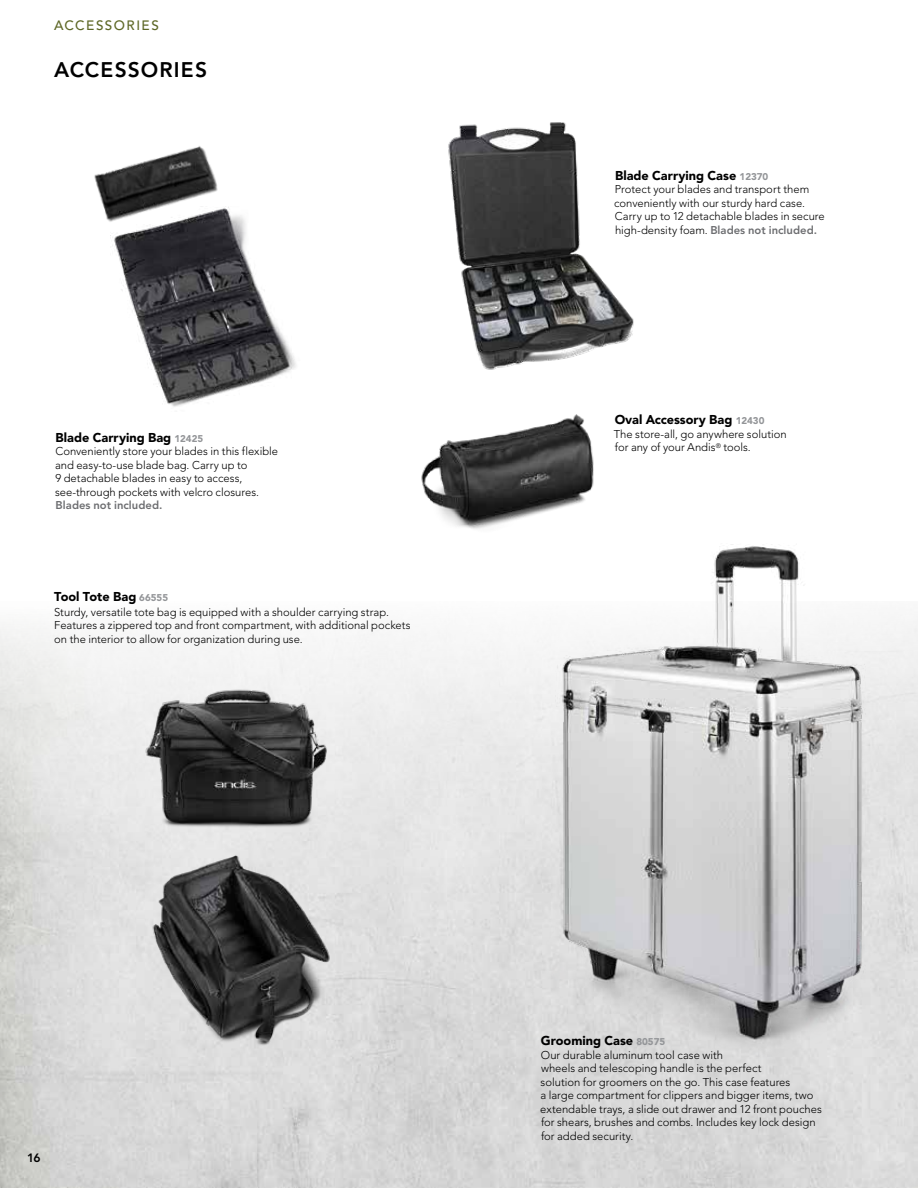
<style>
.page{position:relative;width:918px;height:1188px;background:#fff}
.page>*{position:absolute;margin:0;border:0;box-sizing:border-box;transform-origin:0 0}
.t1{font:800 21px "Avenir LT Std";letter-spacing:.055em;color:#000}
.t2{font:500 13.5px "Avenir LT Std";letter-spacing:.105em;color:#5e6827}
.t3{font:900 12.75px "Avenir LT Std";color:#000}
.t4{font:800 12px "Avenir LT Std";color:#000}
.t5{font:300 11.25px/13.5px "Avenir LT Std";color:#000}
.t6{font:800 11.25px "Avenir LT Std";letter-spacing:.005em;color:#6d6e71}
.s1{font-size:9.75px;color:#939598}
.s2{font-weight:800;color:#6d6e71}
</style>
<div class="page">
<img style="left:421px;top:414px;width:173px;height:115px">
<img style="left:530px;top:517px;width:363px;height:558px">
<img style="left:94px;top:146px;width:124px;height:76px">
<img style="left:111px;top:206px;width:185px;height:201px">
<img style="left:132px;top:842px;width:214px;height:215px">
<img style="left:127px;top:669px;width:215px;height:179px">
<img style="left:448px;top:122px;width:186px;height:248px">
<p class="t2" style="left:54px;top:18px;width:106px">ACCESSORIES</p>
<h1 class="t1" style="left:54px;top:58px;width:155px">ACCESSORIES</h1>
<p class="t3" style="left:56px;top:429px;width:149px">Blade Carrying Bag <span class="s1">12425</span></p>
<p class="t5" style="left:55px;top:445px;width:225px">Conveniently store your blades in this flexible and easy-to-use blade bag. Carry up to<br>9 detachable blades in easy to access, see-through pockets with velcro closures.</p>
<p class="t6" style="left:56px;top:499px;width:108px">Blades not included.</p>
<p class="t3" style="left:54px;top:589px;width:115px">Tool Tote Bag <span class="s1">66555</span></p>
<p class="t5" style="left:54px;top:605px;width:358px">Sturdy, versatile tote bag is equipped with a shoulder carrying strap.<br>Features a zippered top and front compartment, with additional pockets on the interior to allow for organization during use.</p>
<p class="t3" style="left:615px;top:168px;width:155px">Blade Carrying Case <span class="s1">12370</span></p>
<p class="t5" style="left:614px;top:183px;width:212px">Protect your blades and transport them conveniently with our sturdy hard case.<br>Carry up to 12 detachable blades in secure high-density foam. <span class="s2">Blades not included.</span></p>
<p class="t3" style="left:615px;top:412px;width:151px">Oval Accessory Bag <span class="s1">12430</span></p>
<p class="t5" style="left:614px;top:427px;width:174px">The store-all, go anywhere solution for any of your Andis<sup>®</sup> tools.</p>
<p class="t4" style="left:27px;top:1150px;width:15px">16</p>
<p class="t3" style="left:541px;top:1033px;width:126px">Grooming Case <span class="s1">80575</span></p>
<p class="t5" style="left:540px;top:1048px;width:283px">Our durable aluminum tool case with<br>wheels and telescoping handle is the perfect<br>solution for groomers on the go. This case features<br>a large compartment for clippers and bigger items, two extendable trays, a slide out drawer and 12 front pouches for shears, brushes and combs. Includes key lock design for added security.</p>
</div>
